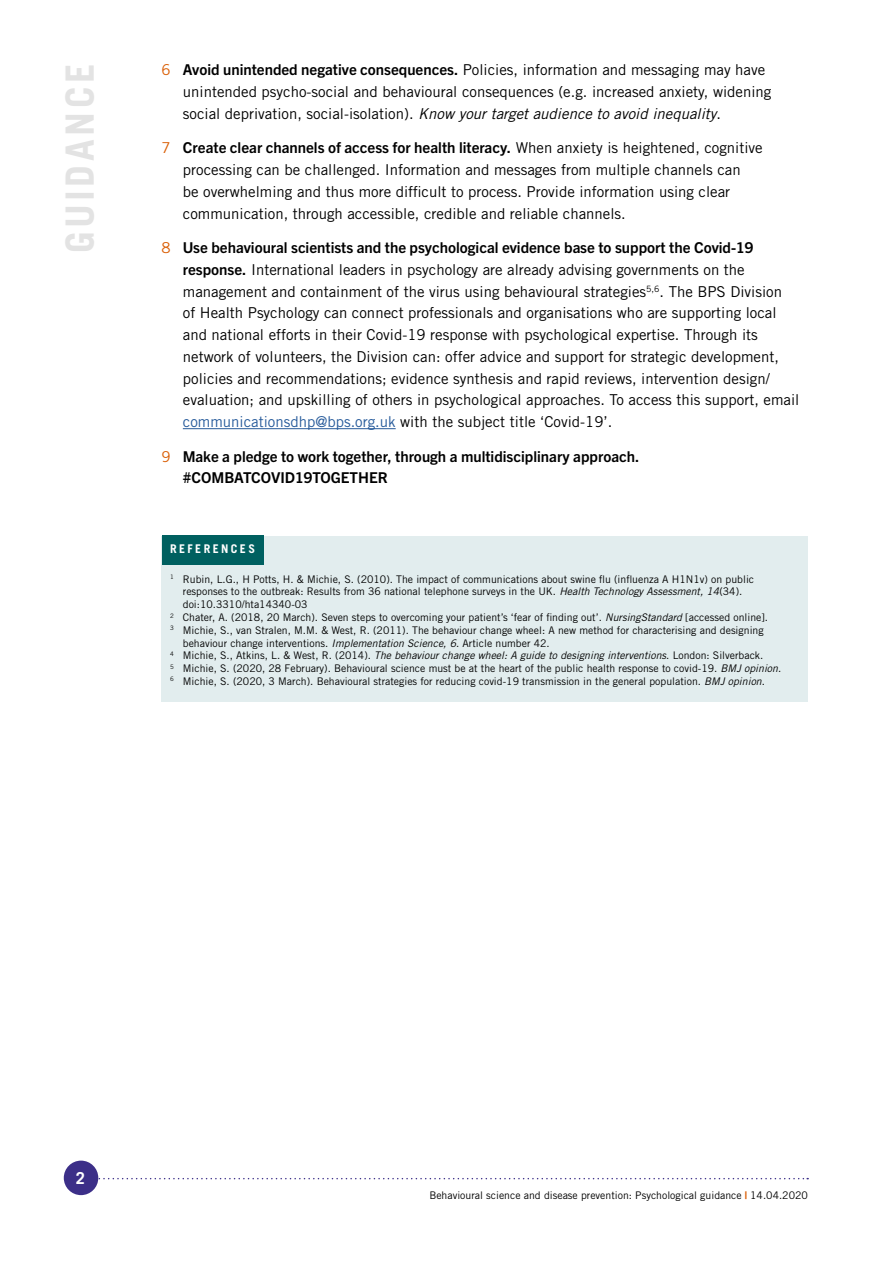
<style>
.page{position:relative;width:893px;height:1263px;background:#fff}
.page>*{position:absolute;margin:0;border:0;box-sizing:border-box;transform-origin:0 0}
.t1{font:700 39px "Trade Gothic LT Std";letter-spacing:.09em;color:#e3e3e3}
.t2{font:700 16.5px "Trade Gothic LT Std";color:#fff}
.t3{font:15px/21.8px "Trade Gothic LT Std";color:#000}
.t4{font:700 15px/21.8px "Trade Gothic Next LT Pro";color:#000}
.t5{font:700 12px "Trade Gothic LT Std";letter-spacing:.2em;color:#fff}
.t6{font:10.5px "Trade Gothic LT Std";color:#000}
.t7{font:italic 10.5px "Trade Gothic LT Std";color:#000}
.s1{color:#da5f06}
.s2{font-family:"Trade Gothic Next LT Pro";font-weight:700}
.s3{font-style:italic}
.s4{font-family:"Trade Gothic LT Std";font-weight:400;color:#da5f06}
.s5{font-family:"Trade Gothic LT Std";font-weight:400}
.s6{color:#275b9b}
.s7{font-style:normal}
.s8{font-weight:700;color:#da5f06}
</style>
<div class="page">
<svg style="left:98px;top:1178px;width:710px;height:1px"></svg>
<div style="left:64px;top:1160px;width:34px;height:35px;background:#3c2f88;border-radius:50%"></div>
<hr style="left:183px;top:428px;width:213px;height:1px;background:#275b9b">
<div style="left:162px;top:536px;width:646px;height:166px;background:#e2edee"></div>
<div style="left:162px;top:536px;width:102px;height:29px;background:#006060"></div>
<h1 class="t1" style="left:56px;top:253px;width:190px;rotate:-90deg">GUIDANCE</h1>
<p class="t3" style="left:183px;top:59px;width:590px;text-indent:-21px"><span class="s1">6</span> <span class="s2">Avoid unintended negative consequences.</span> Policies, information and messaging may have unintended psycho-social and behavioural consequences (e.g. increased anxiety, widening social deprivation, social-isolation). <span class="s3">Know your target audience to avoid inequality</span>.</p>
<p class="t4" style="left:162px;top:136px;width:603px"><span class="s4">7</span> Create clear channels of access for health literacy. <span class="s5">When anxiety is heightened, cognitive</span></p>
<p class="t3" style="left:183px;top:159px;width:559px">processing can be challenged. Information and messages from multiple channels can be overwhelming and thus more difficult to process. Provide information using clear communication, through accessible, credible and reliable channels.</p>
<p class="t4" style="left:162px;top:236px;width:593px"><span class="s4">8</span> Use behavioural scientists and the psychological evidence base to support the Covid-19</p>
<p class="t3" style="left:183px;top:258px;width:618px"><span class="s2">response.</span> International leaders in psychology are already advising governments on the management and containment of the virus using behavioural strategies<sup>5,6</sup>. The BPS Division<br>of Health Psychology can connect professionals and organisations who are supporting local and national efforts in their Covid-19 response with psychological expertise. Through its network of volunteers, the Division can: offer advice and support for strategic development, policies and recommendations; evidence synthesis and rapid reviews, intervention design/ evaluation; and upskilling of others in psychological approaches. To access this support, email <span class="s6">communicationsdhp@bps.org.uk</span> with the subject title ‘Covid-19’.</p>
<p class="t4" style="left:183px;top:444px;width:458px;text-indent:-21px"><span class="s4">9</span> Make a pledge to work together, through a multidisciplinary approach. #COMBATCOVID19TOGETHER</p>
<p class="t5" style="left:170px;top:542px;width:86px">REFERENCES</p>
<p class="t6" style="left:170px;top:573px;width:586px"><sup>1</sup> Rubin, L.G., H Potts, H. &amp; Michie, S. (2010). The impact of communications about swine flu (influenza A H1N1v) on public</p>
<p class="t6" style="left:183px;top:585px;width:561px">responses to the outbreak: Results from 36 national telephone surveys in the UK. <span class="s3">Health Technology Assessment, 14</span>(34).</p>
<p class="t6" style="left:183px;top:598px;width:126px">doi:10.3310/hta14340-03</p>
<p class="t6" style="left:170px;top:611px;width:599px"><sup>2</sup> Chater, A. (2018, 20 March). Seven steps to overcoming your patient’s ‘fear of finding out’. <span class="s3">NursingStandard</span> [accessed online].</p>
<p class="t6" style="left:170px;top:624px;width:595px"><sup>3</sup> Michie, S., van Stralen, M.M. &amp; West, R. (2011). The behaviour change wheel: A new method for characterising and designing</p>
<p class="t6" style="left:183px;top:636px;width:368px">behaviour change interventions. <span class="s3">Implementation Science, 6</span>. Article number 42.</p>
<p class="t7" style="left:170px;top:649px;width:595px"><sup>4</sup> <span class="s7">Michie, S., Atkins, L. &amp; West, R. (2014).</span> The behaviour change wheel: A guide to designing interventions<span class="s7">. London: Silverback.</span></p>
<p class="t6" style="left:170px;top:662px;width:613px"><sup>5</sup> Michie, S. (2020, 28 February). Behavioural science must be at the heart of the public health response to covid-19. <span class="s3">BMJ opinion</span>.</p>
<p class="t6" style="left:170px;top:675px;width:596px"><sup>6</sup> Michie, S. (2020, 3 March). Behavioural strategies for reducing covid-19 transmission in the general population. <span class="s3">BMJ opinion</span>.</p>
<p class="t2" style="left:76px;top:1168px;width:11px">2</p>
<p class="t6" style="left:429px;top:1189px;width:380px">Behavioural science and disease prevention: Psychological guidance <span class="s8">|</span> 14.04.2020</p>
</div>
